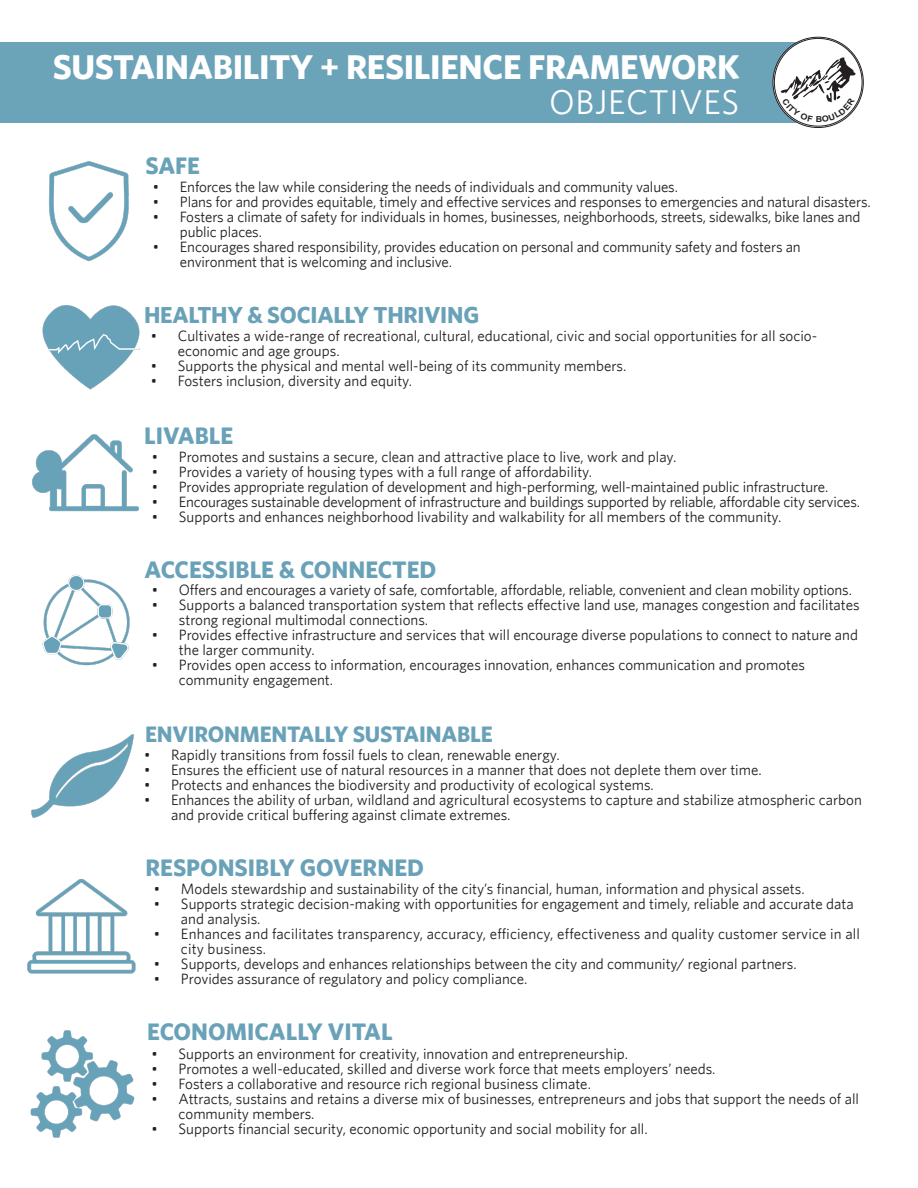
<style>
.page{position:relative;width:918px;height:1188px;background:#fff}
.page>*{position:absolute;margin:0;border:0;box-sizing:border-box;transform-origin:0 0}
.t1{font:700 34.5px "Whitney";letter-spacing:-.01em;color:#fff}
.t2{font:34.5px "Whitney";letter-spacing:.02em;color:#fff}
.t3{font:700 24px "Whitney";color:#69a2b8}
.t4{font:700 23.25px "Whitney";letter-spacing:-.01em;color:#69a2b8}
.t5{font:700 22.5px "Whitney";letter-spacing:-.01em;color:#69a2b8}
.t6{font:15px/15px "Whitney";color:#231f20}
.t7{font:700 8.25px "Arial";color:#231f20;scale:1.09 1}
</style>
<div class="page">
<div style="left:0;top:42px;width:819px;height:81px;background:#6ba3b9"></div>
<svg style="left:773px;top:37px;width:90px;height:91px"></svg>
<div style="left:774px;top:38px;width:88px;height:88px;background:#fff;border:1px solid #231f20;border-radius:50%"></div>
<img style="left:48px;top:161px;width:81px;height:101px">
<img style="left:42px;top:305px;width:98px;height:85px">
<img style="left:32px;top:434px;width:107px;height:78px">
<img style="left:31px;top:734px;width:103px;height:84px">
<img style="left:27px;top:878px;width:109px;height:96px">
<img style="left:30px;top:1030px;width:105px;height:108px">
<img style="left:42px;top:574px;width:88px;height:92px">
<svg style="left:781px;top:57px;width:75px;height:65px"></svg>
<p class="t1" style="left:53px;top:46px;width:688px">SUSTAINABILITY + RESILIENCE FRAMEWORK</p>
<p class="t3" style="left:145px;top:151px;width:56px">SAFE</p>
<p class="t2" style="left:549px;top:82px;width:192px">OBJECTIVES</p>
<p class="t7" style="left:816px;top:114px;width:7px">B</p>
<p class="t6" style="left:153px;top:179px;width:527px">• Enforces the law while considering the needs of individuals and community values.</p>
<p class="t6" style="left:153px;top:194px;width:719px">• Plans for and provides equitable, timely and effective services and responses to emergencies and natural disasters.</p>
<p class="t6" style="left:180px;top:209px;width:682px;text-indent:-27px">• Fosters a climate of safety for individuals in homes, businesses, neighborhoods, streets, sidewalks, bike lanes and public places.</p>
<p class="t6" style="left:180px;top:239px;width:622px;text-indent:-27px">• Encourages shared responsibility, provides education on personal and community safety and fosters an environment that is welcoming and inclusive.</p>
<p class="t4" style="left:144px;top:301px;width:337px">HEALTHY &amp; SOCIALLY THRIVING</p>
<p class="t6" style="left:178px;top:328px;width:641px;text-indent:-27px">• Cultivates a wide-range of recreational, cultural, educational, civic and social opportunities for all socio&shy;economic and age groups.</p>
<p class="t6" style="left:151px;top:358px;width:477px">• Supports the physical and mental well-being of its community members.</p>
<p class="t6" style="left:151px;top:373px;width:263px">• Fosters inclusion, diversity and equity.</p>
<p class="t3" style="left:144px;top:421px;width:91px">LIVABLE</p>
<p class="t6" style="left:152px;top:449px;width:526px">• Promotes and sustains a secure, clean and attractive place to live, work and play.</p>
<p class="t6" style="left:152px;top:464px;width:442px">• Provides a variety of housing types with a full range of affordability.</p>
<p class="t6" style="left:152px;top:479px;width:678px">• Provides appropriate regulation of development and high-performing, well-maintained public infrastructure.</p>
<p class="t6" style="left:152px;top:494px;width:710px">• Encourages sustainable development of infrastructure and buildings supported by reliable, affordable city services.</p>
<p class="t6" style="left:152px;top:509px;width:631px">• Supports and enhances neighborhood livability and walkability for all members of the community.</p>
<p class="t3" style="left:145px;top:555px;width:294px">ACCESSIBLE &amp; CONNECTED</p>
<p class="t6" style="left:152px;top:582px;width:702px">• Offers and encourages a variety of safe, comfortable, affordable, reliable, convenient and clean mobility options.</p>
<p class="t6" style="left:179px;top:597px;width:682px;text-indent:-27px">• Supports a balanced transportation system that reflects effective land use, manages congestion and facilitates strong regional multimodal connections.</p>
<p class="t6" style="left:179px;top:627px;width:681px;text-indent:-27px">• Provides effective infrastructure and services that will encourage diverse populations to connect to nature and the larger community.</p>
<p class="t6" style="left:179px;top:657px;width:628px;text-indent:-27px">• Provides open access to information, encourages innovation, enhances communication and promotes community engagement.</p>
<p class="t5" style="left:145px;top:720px;width:349px">ENVIRONMENTALLY SUSTAINABLE</p>
<p class="t6" style="left:144px;top:747px;width:417px">• Rapidly transitions from fossil fuels to clean, renewable energy.</p>
<p class="t6" style="left:144px;top:762px;width:619px">• Ensures the efficient use of natural resources in a manner that does not deplete them over time.</p>
<p class="t6" style="left:144px;top:777px;width:511px">• Protects and enhances the biodiversity and productivity of ecological systems.</p>
<p class="t6" style="left:171px;top:792px;width:692px;text-indent:-27px">• Enhances the ability of urban, wildland and agricultural ecosystems to capture and stabilize atmospheric carbon and provide critical buffering against climate extremes.</p>
<p class="t3" style="left:145px;top:853px;width:280px">RESPONSIBLY GOVERNED</p>
<p class="t6" style="left:154px;top:881px;width:652px">• Models stewardship and sustainability of the city’s financial, human, information and physical assets.</p>
<p class="t6" style="left:181px;top:896px;width:674px;text-indent:-27px">• Supports strategic decision-making with opportunities for engagement and timely, reliable and accurate data and analysis.</p>
<p class="t6" style="left:181px;top:926px;width:681px;text-indent:-27px">• Enhances and facilitates transparency, accuracy, efficiency, effectiveness and quality customer service in all city business.</p>
<p class="t6" style="left:154px;top:956px;width:644px">• Supports, develops and enhances relationships between the city and community/ regional partners.</p>
<p class="t6" style="left:154px;top:971px;width:375px">• Provides assurance of regulatory and policy compliance.</p>
<p class="t3" style="left:147px;top:1017px;width:247px">ECONOMICALLY VITAL</p>
<p class="t6" style="left:152px;top:1045px;width:478px">• Supports an environment for creativity, innovation and entrepreneurship.</p>
<p class="t6" style="left:152px;top:1060px;width:565px">• Promotes a well-educated, skilled and diverse work force that meets employers’ needs.</p>
<p class="t6" style="left:152px;top:1075px;width:441px">• Fosters a collaborative and resource rich regional business climate.</p>
<p class="t6" style="left:179px;top:1090px;width:682px;text-indent:-27px">• Attracts, sustains and retains a diverse mix of businesses, entrepreneurs and jobs that support the needs of all community members.</p>
<p class="t6" style="left:152px;top:1120px;width:498px">• Supports financial security, economic opportunity and social mobility for all.</p>
</div>
